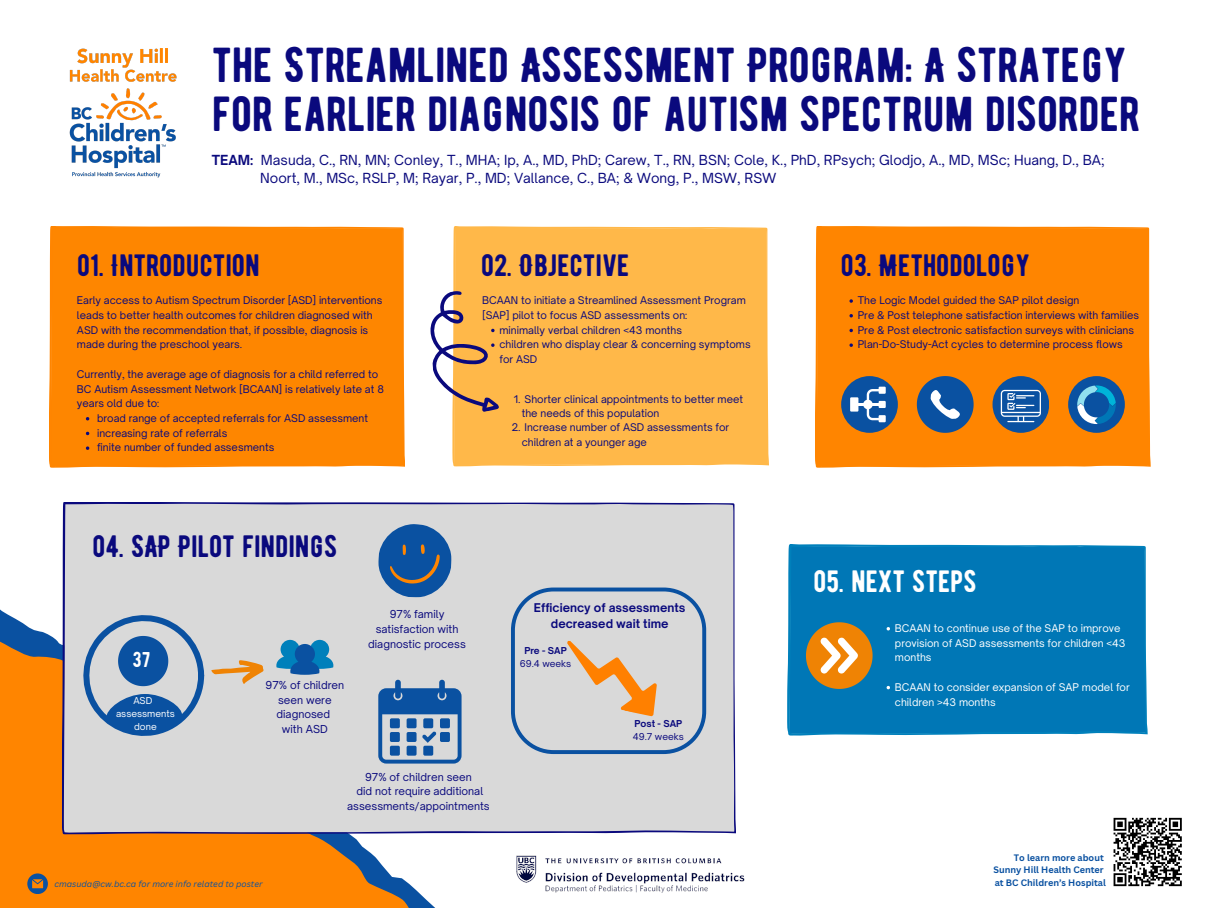
<style>
.page{position:relative;width:1210px;height:908px;background:#fff}
.page>*{position:absolute;margin:0;border:0;box-sizing:border-box;transform-origin:0 0}
.t1{font:49px "BERNIER Regular";color:#0a097d}
.t2{font:30.8px "BERNIER Regular";color:#0a097d}
.t3{font:30.8px "BERNIER Regular";color:#fff}
.t4{font:21.35px "BERNIER Regular";color:#fff}
.t5{font:13.3px "Open Sauce One";color:#0a097d}
.t6{font:700 11.55px/16px "Open Sauce One";color:#0a097d;text-align:center}
.t7{font:10.5px/14.7px "Open Sauce One";color:#0a097d;text-align:center}
.t8{font:10.15px/14.7px "Open Sauce One";color:#0a097d}
.t9{font:10.15px/14.7px "Open Sauce One";color:#fff}
.t10{font:700 9.1px "Canva Sans";color:#0a51a1}
.t11{font:9.1px/12.6px "Open Sauce One";color:#0a097d;text-align:center}
.t12{font:9.1px/12.6px "Open Sauce One";color:#fff;text-align:center}
.t13{font:italic 8.4px "Canva Sans";color:#0a51a1}
.s1{font-weight:700}
</style>
<div class="page">
<svg style="left:0;top:609px;width:434px;height:298px;background:#ea8c25"></svg>
<img style="left:69px;top:48px;width:108px;height:130px">
<div style="left:815px;top:226px;width:335px;height:241px;background:#ff8500"></div>
<svg style="left:917px;top:376px;width:56px;height:56px;background:#506b89"></svg>
<div style="left:841px;top:376px;width:57px;height:56px;background:#0a51a1;border-radius:50%"></div>
<svg style="left:850px;top:386px;width:35px;height:36px"></svg>
<div style="left:992px;top:376px;width:57px;height:56px;background:#0a51a1;border-radius:50%"></div>
<svg style="left:1000px;top:390px;width:41px;height:32px"></svg>
<div style="left:1068px;top:376px;width:56px;height:56px;background:#0a51a1;border-radius:50%"></div>
<svg style="left:1077px;top:385px;width:38px;height:39px"></svg>
<svg style="left:849px;top:299px;width:4px;height:3px"></svg>
<svg style="left:849px;top:314px;width:4px;height:3px"></svg>
<svg style="left:849px;top:328px;width:4px;height:4px"></svg>
<svg style="left:849px;top:343px;width:4px;height:4px"></svg>
<img style="left:517px;top:855px;width:228px;height:37px">
<div style="left:62px;top:502px;width:674px;height:332px;background:#d9d9d9"></div>
<svg style="left:79px;top:609px;width:125px;height:130px;background:#8ca6c4"></svg>
<svg style="left:511px;top:587px;width:195px;height:166px;background:#cbcac9"></svg>
<svg style="left:378px;top:523px;width:74px;height:75px;background:#4874a6"></svg>
<svg style="left:378px;top:679px;width:83px;height:84px;background:#688eba"></svg>
<svg style="left:211px;top:659px;width:53px;height:25px"></svg>
<svg style="left:276px;top:639px;width:57px;height:35px;background:#3c89bb"></svg>
<svg style="left:1113px;top:817px;width:69px;height:69px"></svg>
<svg style="left:27px;top:873px;width:21px;height:20px"></svg>
<div style="left:453px;top:226px;width:316px;height:240px;background:#ffb849"></div>
<svg style="left:430px;top:287px;width:69px;height:130px"></svg>
<div style="left:787px;top:544px;width:360px;height:191px;background:#0077b6"></div>
<svg style="left:806px;top:622px;width:66px;height:66px;background:#c0924c"></svg>
<svg style="left:886px;top:627px;width:4px;height:3px"></svg>
<svg style="left:886px;top:685px;width:4px;height:4px"></svg>
<div style="left:49px;top:226px;width:356px;height:241px;background:#fe8600"></div>
<svg style="left:86px;top:431px;width:3px;height:4px"></svg>
<p class="t1" style="left:212px;top:35px;width:916px">THE STREAMLINED ASSESSMENT PROGRAM: A STRATEGY</p>
<p class="t1" style="left:212px;top:84px;width:929px">FOR EARLIER DIAGNOSIS OF AUTISM SPECTRUM DISORDER</p>
<p class="t5" style="left:212px;top:152px;width:894px"><span class="s1">TEAM:</span> Masuda, C., RN, MN; Conley, T., MHA; Ip, A., MD, PhD; Carew, T., RN, BSN; Cole, K., PhD, RPsych; Glodjo, A., MD, MSc; Huang, D., BA;</p>
<p class="t5" style="left:260px;top:170px;width:518px">Noort, M., MSc, RSLP, M; Rayar, P., MD; Vallance, C., BA; &amp; Wong, P., MSW, RSW</p>
<p class="t2" style="left:77px;top:247px;width:184px">01. INTRODUCTION</p>
<p class="t8" style="left:77px;top:293px;width:307px">Early access to Autism Spectrum Disorder [ASD] interventions leads to better health outcomes for children diagnosed with ASD with the recommendation that, if possible, diagnosis is made during the preschool years.</p>
<p class="t8" style="left:77px;top:366px;width:308px">Currently, the average age of diagnosis for a child referred to<br>BC Autism Assessment Network [BCAAN] is relatively late at 8 years old due to:</p>
<p class="t8" style="left:97px;top:410px;width:272px">broad range of accepted referrals for ASD assessment</p>
<p class="t8" style="left:97px;top:425px;width:132px">increasing rate of referrals</p>
<p class="t8" style="left:97px;top:440px;width:179px">finite number of funded assesments</p>
<p class="t2" style="left:481px;top:247px;width:150px">02. OBJECTIVE</p>
<p class="t8" style="left:482px;top:293px;width:265px">BCAAN to initiate a Streamlined Assessment Program [SAP] pilot to focus ASD assessments on:</p>
<p class="t8" style="left:499px;top:322px;width:184px">minimally verbal children &lt;43 months</p>
<p class="t8" style="left:499px;top:337px;width:253px">children who display clear &amp; concerning symptoms for ASD</p>
<p class="t8" style="left:522px;top:392px;width:223px;line-height:14.2px;text-indent:-8px">1. Shorter clinical appointments to better meet the needs of this population</p>
<p class="t8" style="left:522px;top:420px;width:209px;line-height:14.2px;text-indent:-10px">2. Increase number of ASD assessments for children at a younger age</p>
<p class="t2" style="left:92px;top:527px;width:246px">04. SAP PILOT FINDINGS</p>
<p class="t4" style="left:133px;top:646px;width:19px">37</p>
<p class="t12" style="left:116px;top:694px;width:60px">ASD assessments</p>
<p class="t12" style="left:134px;top:719px;width:24px">done</p>
<p class="t7" style="left:265px;top:677px;width:80px;line-height:14.4px">97% of children seen were diagnosed</p>
<p class="t7" style="left:282px;top:721px;width:47px">with ASD</p>
<p class="t7" style="left:368px;top:606px;width:99px">97% family satisfaction with diagnostic process</p>
<p class="t6" style="left:534px;top:599px;width:153px">Efficiency of assessments decreased wait time</p>
<p class="t11" style="left:520px;top:644px;width:53px"><span class="s1">Pre - SAP<br></span>69.4 weeks</p>
<p class="t11" style="left:633px;top:717px;width:53px;text-align:left"><span class="s1">Post - SAP<br></span>49.7 weeks</p>
<p class="t13" style="left:54px;top:877px;width:210px">cmasuda@cw.bc.ca for more info related to poster</p>
<p class="t7" style="left:365px;top:769px;width:108px">97% of children seen</p>
<p class="t7" style="left:347px;top:783px;width:144px">did not require additional assessments/appointments</p>
<p class="t2" style="left:840px;top:247px;width:191px">03. METHODOLOGY</p>
<p class="t8" style="left:858px;top:293px;width:223px">The Logic Model guided the SAP pilot design</p>
<p class="t8" style="left:858px;top:308px;width:283px">Pre &amp; Post telephone satisfaction interviews with families</p>
<p class="t8" style="left:858px;top:322px;width:278px">Pre &amp; Post electronic satisfaction surveys with clinicians</p>
<p class="t8" style="left:858px;top:337px;width:266px">Plan-Do-Study-Act cycles to determine process flows</p>
<p class="t3" style="left:813px;top:562px;width:165px">05. NEXT STEPS</p>
<p class="t9" style="left:895px;top:620px;width:232px">BCAAN to continue use of the SAP to improve provision of ASD assessments for children &lt;43 months</p>
<p class="t9" style="left:895px;top:679px;width:236px">BCAAN to consider expansion of SAP model for children &gt;43 months</p>
<p class="t10" style="left:1014px;top:850px;width:91px">To learn more about</p>
<p class="t10" style="left:993px;top:863px;width:112px">Sunny Hill Health Center</p>
<p class="t10" style="left:994px;top:875px;width:113px">at BC Children’s Hospital</p>
</div>
